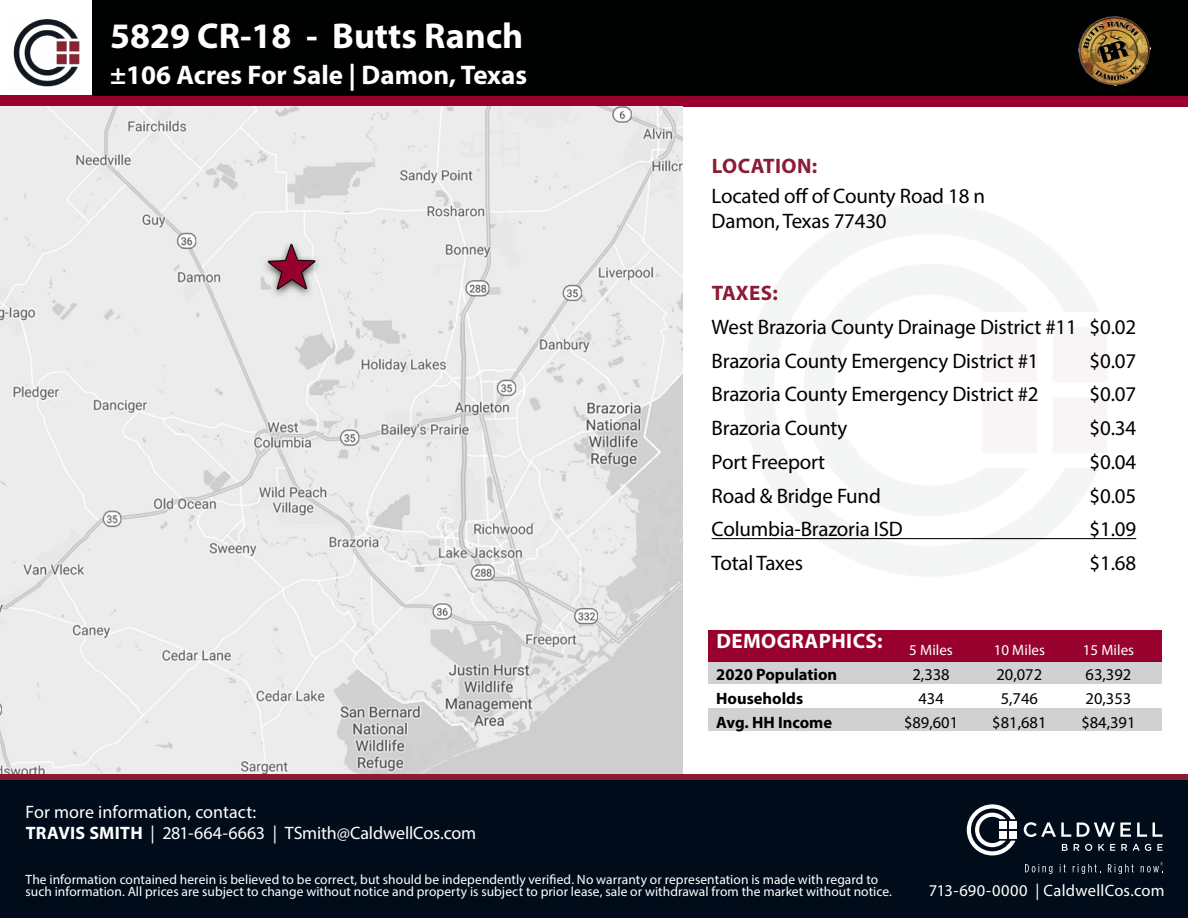
<style>
.page{position:relative;width:1188px;height:918px;background:#fff}
.page>*{position:absolute;margin:0;border:0;box-sizing:border-box;transform-origin:0 0}
.t1{font:700 36px "Myriad Pro";color:#fff}
.t2{font:700 27px "Myriad Pro";color:#fff}
.t3{font:21px/25.2px "Myriad Pro";letter-spacing:-.01em;color:#000}
.t4{font:700 21px "Myriad Pro";letter-spacing:.02em;color:#8c1c35}
.t5{font:700 21px "Myriad Pro";letter-spacing:.02em;color:#fff}
.t6{font:18px/21px "Myriad Pro";color:#fff}
.t7{font:16.5px "Myriad Pro";color:#000}
.t8{font:700 16.5px "Myriad Pro";color:#000}
.t9{font:16.5px "Myriad Pro";letter-spacing:.015em;color:#fff}
.t10{font:15px "Myriad Pro";color:#fff}
.t11{font:13.5px/12px "Myriad Pro";letter-spacing:.005em;color:#fff}
.s1{font-weight:700}
</style>
<div class="page">
<div style="left:0;top:96px;width:1188px;height:11px;background:#98002e"></div>
<div style="left:92px;top:0;width:1096px;height:96px;background:#000101"></div>
<img style="left:13px;top:19px;width:67px;height:68px">
<div style="left:0;top:779px;width:1188px;height:139px;background:#000c1a"></div>
<svg style="left:1025px;top:864px;width:27px;height:10px"></svg>
<svg style="left:1060px;top:864px;width:6px;height:8px"></svg>
<svg style="left:1073px;top:864px;width:28px;height:10px"></svg>
<svg style="left:1108px;top:864px;width:26px;height:10px"></svg>
<svg style="left:1141px;top:862px;width:22px;height:10px"></svg>
<svg style="left:1024px;top:822px;width:47px;height:15px"></svg>
<svg style="left:1077px;top:822px;width:54px;height:15px"></svg>
<svg style="left:1137px;top:823px;width:10px;height:14px"></svg>
<svg style="left:1153px;top:823px;width:9px;height:14px"></svg>
<svg style="left:967px;top:804px;width:49px;height:52px"></svg>
<div style="left:1000px;top:821px;width:7px;height:8px;background:#fff"></div>
<div style="left:1009px;top:821px;width:8px;height:8px;background:#fff"></div>
<div style="left:1000px;top:831px;width:7px;height:8px;background:#fff"></div>
<div style="left:1009px;top:831px;width:8px;height:8px;background:#fff"></div>
<svg style="left:1062px;top:844px;width:6px;height:7px"></svg>
<svg style="left:1074px;top:844px;width:5px;height:7px"></svg>
<svg style="left:1085px;top:844px;width:7px;height:7px"></svg>
<svg style="left:1098px;top:844px;width:6px;height:7px"></svg>
<svg style="left:1110px;top:844px;width:5px;height:7px"></svg>
<svg style="left:1121px;top:844px;width:6px;height:7px"></svg>
<svg style="left:1133px;top:844px;width:18px;height:7px"></svg>
<svg style="left:1157px;top:844px;width:6px;height:7px"></svg>
<div style="left:0;top:774px;width:1188px;height:6px;background:#8c1c35"></div>
<img style="left:1078px;top:16px;width:73px;height:70px">
<div style="left:709px;top:630px;width:453px;height:31px;background:#98002e"></div>
<div style="left:709px;top:661px;width:453px;height:22px;background:#d0d1d3"></div>
<div style="left:709px;top:708px;width:453px;height:23px;background:#d0d1d3"></div>
<hr style="left:712px;top:538px;width:424px;height:1px;background:#000">
<img style="left:0;top:107px;width:683px;height:666px">
<h1 class="t1" style="left:110px;top:12px;width:415px">5829 CR-18 - Butts Ranch</h1>
<h2 class="t2" style="left:110px;top:57px;width:419px">±106 Acres For Sale | Damon, Texas</h2>
<h3 class="t6" style="left:26px;top:801px;width:452px">For more information, contact:<br><span class="s1">TRAVIS SMITH</span> | 281-664-6663 | TSmith@CaldwellCos.com</h3>
<h3 class="t4" style="left:712px;top:152px;width:107px">LOCATION:</h3>
<h3 class="t3" style="left:712px;top:183px;width:275px">Located off of County Road 18 n<br>Damon, Texas 77430</h3>
<h3 class="t4" style="left:712px;top:279px;width:68px">TAXES:</h3>
<h3 class="t3" style="left:712px;top:310px;width:426px;line-height:33.8px">West Brazoria County Drainage District #11 $0.02<br>Brazoria County Emergency District #1</h3>
<h3 class="t3" style="left:1090px;top:348px;width:48px">$0.07</h3>
<h3 class="t3" style="left:712px;top:382px;width:329px">Brazoria County Emergency District #2</h3>
<h3 class="t3" style="left:1090px;top:382px;width:48px">$0.07</h3>
<h3 class="t3" style="left:712px;top:415px;width:137px">Brazoria County</h3>
<h3 class="t3" style="left:1090px;top:415px;width:48px">$0.34</h3>
<h3 class="t3" style="left:712px;top:449px;width:115px">Port Freeport</h3>
<h3 class="t3" style="left:1090px;top:449px;width:48px">$0.04</h3>
<h3 class="t3" style="left:712px;top:483px;width:171px">Road &amp; Bridge Fund</h3>
<h3 class="t3" style="left:1090px;top:483px;width:48px">$0.05</h3>
<h3 class="t3" style="left:712px;top:517px;width:193px">Columbia-Brazoria ISD</h3>
<h3 class="t3" style="left:1090px;top:517px;width:48px">$1.09</h3>
<h3 class="t3" style="left:712px;top:550px;width:93px">Total Taxes</h3>
<h3 class="t3" style="left:1090px;top:550px;width:48px">$1.68</h3>
<h3 class="t5" style="left:716px;top:627px;width:168px">DEMOGRAPHICS:</h3>
<p class="t10" style="left:909px;top:641px;width:45px">5 Miles</p>
<p class="t10" style="left:994px;top:641px;width:53px">10 Miles</p>
<p class="t10" style="left:1083px;top:641px;width:53px">15 Miles</p>
<p class="t8" style="left:716px;top:663px;width:123px">2020 Population</p>
<p class="t7" style="left:912px;top:664px;width:39px">2,338</p>
<p class="t7" style="left:997px;top:664px;width:47px">20,072</p>
<p class="t7" style="left:1086px;top:664px;width:47px">63,392</p>
<p class="t8" style="left:716px;top:688px;width:89px">Households</p>
<p class="t7" style="left:918px;top:688px;width:27px">434</p>
<p class="t7" style="left:1001px;top:688px;width:39px">5,746</p>
<p class="t7" style="left:1086px;top:688px;width:47px">20,353</p>
<p class="t8" style="left:716px;top:712px;width:117px">Avg. HH Income</p>
<p class="t7" style="left:904px;top:713px;width:56px">$89,601</p>
<p class="t7" style="left:992px;top:713px;width:56px">$81,681</p>
<p class="t7" style="left:1081px;top:713px;width:56px">$84,391</p>
<p class="t11" style="left:26px;top:874px;width:868px">The information contained herein is believed to be correct, but should be independently verified. No warranty or representation is made with regard to such information. All prices are subject to change without notice and property is subject to prior lease, sale or withdrawal from the market without notice.</p>
<p class="t9" style="left:929px;top:881px;width:238px">713-690-0000 | CaldwellCos.com</p>
</div>
